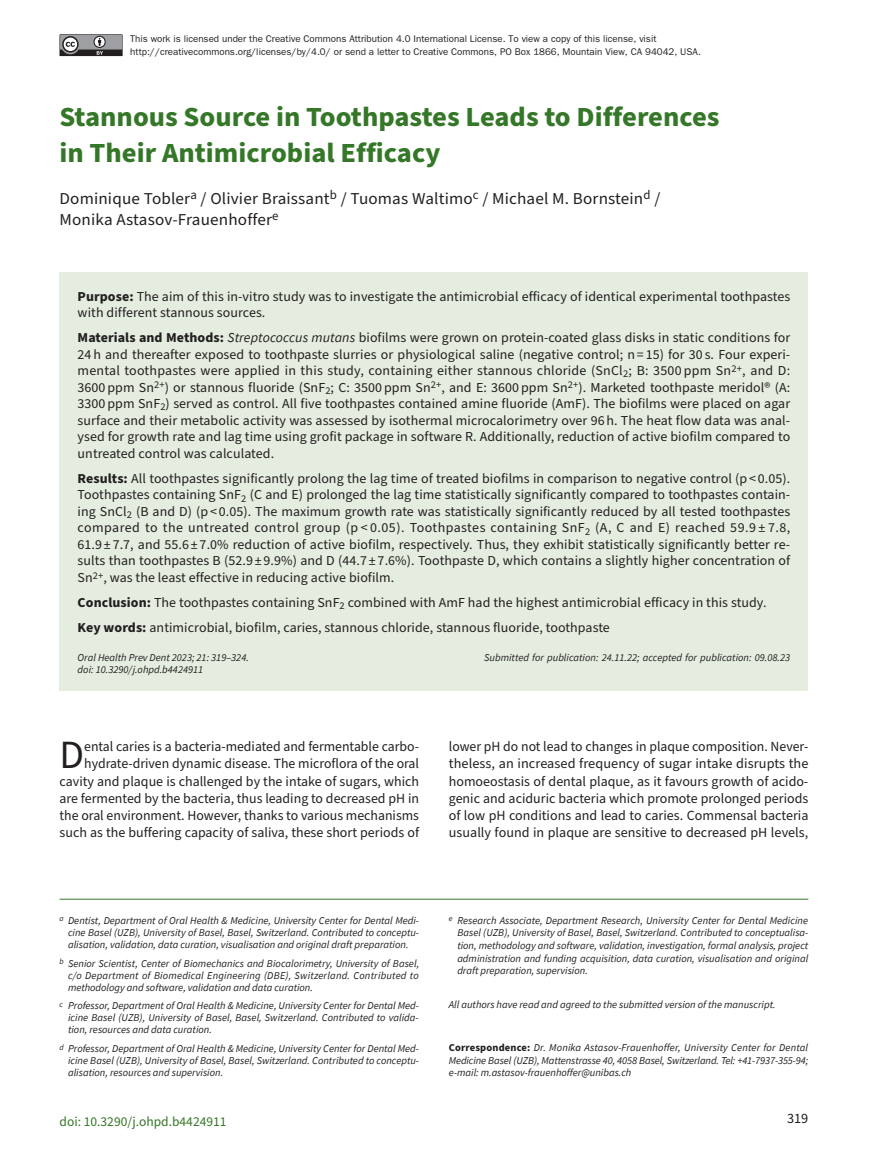
<style>
.page{position:relative;width:878px;height:1175px;background:#fff}
.page>*{position:absolute;margin:0;border:0;box-sizing:border-box;transform-origin:0 0}
.t1{font:40.05px "Source Sans Pro";color:#231f20}
.t2{font:700 27.6px/36px "Source Sans Pro";color:#357728}
.t3{font:16.65px/21px "Source Sans Pro";letter-spacing:.01em;color:#231f20}
.t4{font:14.25px "Source Sans Pro";color:#231f20}
.t5{font:13.95px/17.1px "Source Sans Pro";color:#231f20;text-align:right}
.t6{font:13.65px/16.5px "Source Sans Pro";letter-spacing:.005em;color:#231f20}
.t7{font:13.5px "Source Sans Pro";color:#357728}
.t8{font:italic 10.5px/12px "Source Sans Pro";color:#231f20;text-align:justify}
.t9{font:9.75px/12.5px "ITC Franklin Gothic Std";color:#231f20}
.s1{font-weight:700}
.s2{font-style:italic}
.s3{font-weight:700;font-style:normal}
</style>
<div class="page">
<div style="left:60px;top:272px;width:748px;height:419px;background:#e5ede0"></div>
<hr style="left:60px;top:898px;width:748px;height:1px;background:#357728">
<svg style="left:60px;top:34px;width:63px;height:22px"></svg>
<p class="t9" style="left:130px;top:33px;width:572px">This work is licensed under the Creative Commons Attribution 4.0 International License. To view a copy of this license, visit http://creativecommons.org/licenses/by/4.0/ or send a letter to Creative Commons, PO Box 1866, Mountain View, CA 94042, USA.</p>
<h2 class="t2" style="left:60px;top:99px;width:661px">Stannous Source in Toothpastes Leads to Differences in Their Antimicrobial Efficacy</h2>
<p class="t3" style="left:60px;top:188px;width:602px">Dominique Tobler<sup>a</sup> / Olivier Braissant<sup>b</sup> / Tuomas Waltimo<sup>c</sup> / Michael M. Bornstein<sup>d</sup> /<br>Monika Astasov-Frauenhoffer<sup>e</sup></p>
<p class="t6" style="left:78px;top:288px;width:714px"><span class="s1">Purpose:</span> The aim of this in-vitro study was to investigate the antimicrobial efficacy of identical experimental toothpastes with different stannous sources.</p>
<p class="t6" style="left:78px;top:330px;width:714px;text-align:justify"><span class="s1">Materials and Methods:</span> <span class="s2">Streptococcus mutans</span> biofilms were grown on protein-coated glass disks in static conditions for 24 h and thereafter exposed to toothpaste slurries or physiological saline (negative control; n = 15) for 30 s. Four experi&shy;mental toothpastes were applied in this study, containing either stannous chloride (SnCl<sub>2</sub>; B: 3500 ppm Sn<sup>2+</sup>, and D:<br>3600 ppm Sn<sup>2+</sup>) or stannous fluoride (SnF<sub>2</sub>; C: 3500 ppm Sn<sup>2+</sup>, and E: 3600 ppm Sn<sup>2+</sup>). Marketed toothpaste meridol® (A:<br>3300 ppm SnF<sub>2</sub>) served as control. All five toothpastes contained amine fluoride (AmF). The biofilms were placed on agar surface and their metabolic activity was assessed by isothermal microcalorimetry over 96 h. The heat flow data was anal&shy;ysed for growth rate and lag time using grofit package in software R. Additionally, reduction of active biofilm compared to untreated control was calculated.</p>
<p class="t6" style="left:78px;top:470px;width:714px;text-align:justify"><span class="s1">Results:</span> All toothpastes significantly prolong the lag time of treated biofilms in comparison to negative control (p &lt; 0.05).<br>Toothpastes containing SnF<sub>2</sub> (C and E) prolonged the lag time statistically significantly compared to toothpastes contain&shy;ing SnCl<sub>2</sub> (B and D) (p &lt; 0.05). The maximum growth rate was statistically significantly reduced by all tested toothpastes compared to the untreated control group (p &lt; 0.05). Toothpastes containing SnF<sub>2</sub> (A, C and E) reached 59.9 ± 7.8, 61.9 ± 7.7, and 55.6 ± 7.0% reduction of active biofilm, respectively. Thus, they exhibit statistically significantly better re&shy;sults than toothpastes B (52.9 ± 9.9%) and D (44.7 ± 7.6%). Toothpaste D, which contains a slightly higher concentration of Sn<sup>2+</sup>, was the least effective in reducing active biofilm.</p>
<p class="t6" style="left:78px;top:590px;width:690px;line-height:25px"><span class="s1">Conclusion:</span> The toothpastes containing SnF<sub>2</sub> combined with AmF had the highest antimicrobial efficacy in this study.<br><span class="s1">Key words:</span> antimicrobial, biofilm, caries, stannous chloride, stannous fluoride, toothpaste</p>
<p class="t8" style="left:78px;top:651px;width:173px">Oral Health Prev Dent 2023; 21: 319–324.</p>
<p class="t8" style="left:484px;top:651px;width:307px">Submitted for publication: 24.11.22; accepted for publication: 09.08.23</p>
<p class="t8" style="left:78px;top:663px;width:127px">doi: 10.3290/j.ohpd.b4424911</p>
<p class="t5" style="left:60px;top:738px;width:361px">ental caries is a bacteria-mediated and fermentable carbo&shy;hydrate-driven dynamic disease. The microflora of the oral cavity and plaque is challenged by the intake of sugars, which are fermented by the bacteria, thus leading to decreased pH in the oral environment. However, thanks to various mechanisms such as the buffering capacity of saliva, these short periods of</p>
<p class="t5" style="left:449px;top:738px;width:361px;text-align:justify">lower pH do not lead to changes in plaque composition. Never&shy;theless, an increased frequency of sugar intake disrupts the homoeostasis of dental plaque, as it favours growth of acido&shy;genic and aciduric bacteria which promote prolonged periods of low pH conditions and lead to caries. Commensal bacteria usually found in plaque are sensitive to decreased pH levels,</p>
<h1 class="t1" style="left:60px;top:728px;width:26px">D</h1>
<p class="t8" style="left:68px;top:914px;width:352px;text-indent:-9px"><sup>a</sup> Dentist, Department of Oral Health &amp; Medicine, University Center for Dental Medi&shy;cine Basel (UZB), University of Basel, Basel, Switzerland. Contributed to conceptu&shy;alisation, validation, data curation, visualisation and original draft preparation.</p>
<p class="t8" style="left:68px;top:956px;width:352px;text-indent:-9px"><sup>b</sup> Senior Scientist, Center of Biomechanics and Biocalorimetry, University of Basel, c/o Department of Biomedical Engineering (DBE), Switzerland. Contributed to methodology and software, validation and data curation.</p>
<p class="t8" style="left:68px;top:999px;width:352px;text-indent:-9px"><sup>c</sup> Professor, Department of Oral Health &amp; Medicine, University Center for Dental Med&shy;icine Basel (UZB), University of Basel, Basel, Switzerland. Contributed to valida&shy;tion, resources and data curation.</p>
<p class="t8" style="left:68px;top:1042px;width:352px;text-indent:-9px"><sup>d</sup> Professor, Department of Oral Health &amp; Medicine, University Center for Dental Med&shy;icine Basel (UZB), University of Basel, Basel, Switzerland. Contributed to conceptu&shy;alisation, resources and supervision.</p>
<p class="t8" style="left:457px;top:913px;width:352px;line-height:12.8px;text-indent:-9px"><sup>e</sup> Research Associate, Department Research, University Center for Dental Medicine Basel (UZB), University of Basel, Basel, Switzerland. Contributed to conceptualisa&shy;tion, methodology and software, validation, investigation, formal analysis, project administration and funding acquisition, data curation, visualisation and original draft preparation, supervision.</p>
<p class="t8" style="left:449px;top:998px;width:328px">All authors have read and agreed to the submitted version of the manuscript.</p>
<p class="t8" style="left:449px;top:1040px;width:361px;line-height:12.8px"><span class="s3">Correspondence:</span> Dr. Monika Astasov-Frauenhoffer, University Center for Dental Medicine Basel (UZB), Mattenstrasse 40, 4058 Basel, Switzerland. Tel: +41-7937-355-94; e-mail: m.astasov-frauenhoffer@unibas.ch</p>
<p class="t7" style="left:60px;top:1112px;width:168px">doi: 10.3290/j.ohpd.b4424911</p>
<p class="t4" style="left:787px;top:1108px;width:23px">319</p>
</div>
